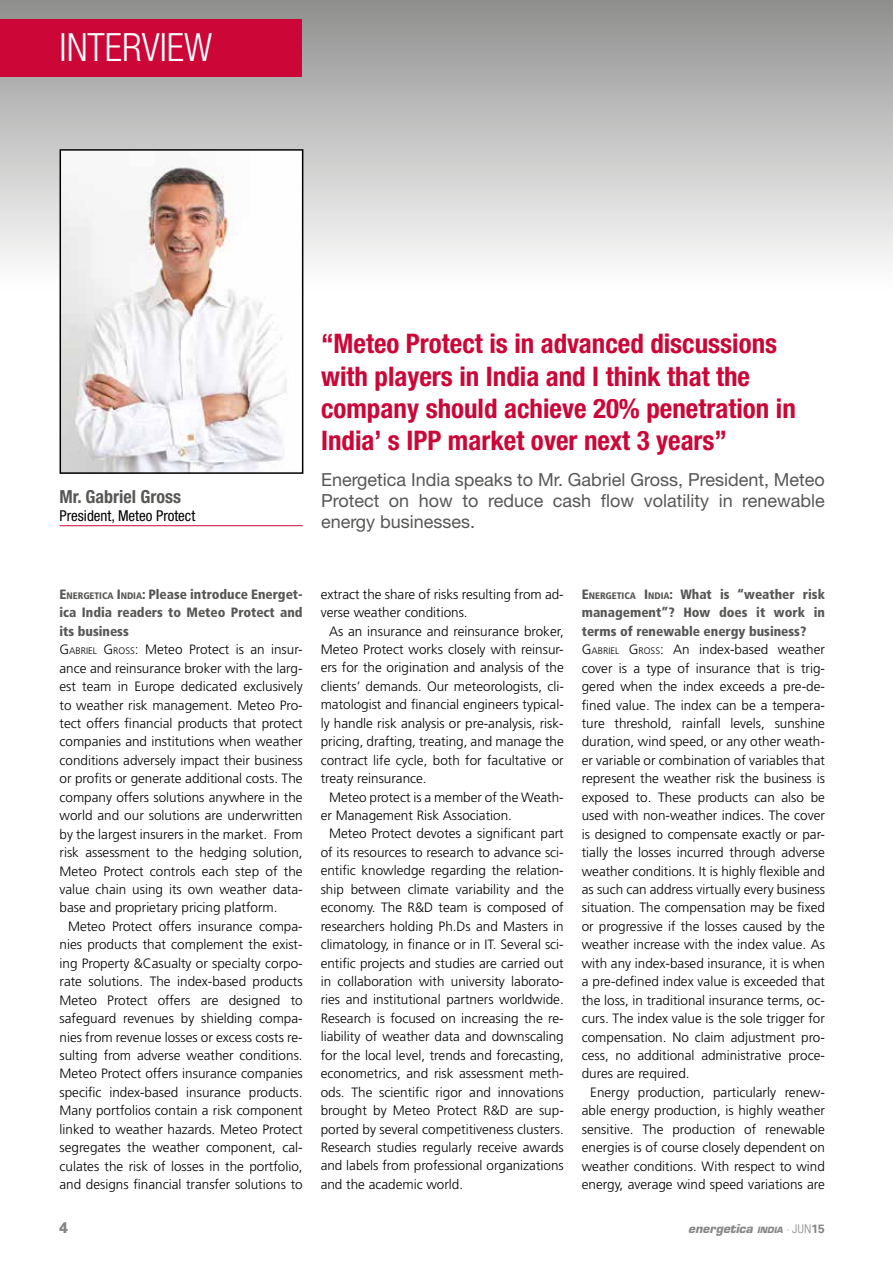
<style>
.page{position:relative;width:893px;height:1263px;background:#fff}
.page>*{position:absolute;margin:0;border:0;box-sizing:border-box;transform-origin:0 0}
.t1{font:300 condensed 39px "Helvetica Neue";color:#fff}
.t2{font:700 condensed 27px/32.4px "Helvetica Neue";color:#cc0636}
.t3{font:18px/21px "Helvetica Neue";color:#575756;text-align:justify}
.t4{font:700 condensed 18px "Helvetica Neue";color:#575756}
.t5{font:condensed 15px "Helvetica Neue";color:#000}
.t6{font:700 15px "Univers";color:#878787}
.t7{font:300 13.5px/18.5px "Frutiger";color:#000}
.t8{font:italic 700 12px "Eurostile";color:#878787}
.s1{font-weight:900;font-stretch:condensed;color:#575756}
.s2{font-weight:900;font-stretch:condensed;font-size:9.45px;color:#575756}
.s3{font-style:inherit}
.s4{font-size:9.45px}
.s5{font-size:8.4px}
.s6{font-family:"Univers";font-weight:300;font-style:normal;font-stretch:condensed}
.s7{font-family:"Univers";font-style:normal}
</style>
<div class="page">
<div style="left:0;top:0;width:893px;height:289px;background:linear-gradient(to bottom,#90908f,#fff)"></div>
<img style="left:63px;top:152px;width:237px;height:319px">
<div style="left:60px;top:149px;width:243px;height:325px;border:2px solid #000"></div>
<hr style="left:60px;top:525px;width:243px;height:1px;background:#cc0636">
<div style="left:0;top:19px;width:302px;height:58px;background:#cc0636"></div>
<h1 class="t1" style="left:60px;top:25px;width:154px">INTERVIEW</h1>
<h3 class="t4" style="left:60px;top:486px;width:123px">Mr. Gabriel Gross</h3>
<p class="t5" style="left:60px;top:507px;width:137px">President, Meteo Protect</p>
<h2 class="t2" style="left:321px;top:327px;width:476px">“Meteo Protect is in advanced discussions with players in India and I think that the company should achieve 20% penetration in India’ s IPP market over next 3 years”</h2>
<h3 class="t3" style="left:321px;top:469px;width:505px">Energetica India speaks to Mr. Gabriel Gross, President, Meteo Protect on how to reduce cash flow volatility in renewable energy businesses.</h3>
<p class="t7" style="left:60px;top:585px;width:245px"><span class="s1">E</span><span class="s2">NERGETICA</span> <span class="s1">I</span> <span class="s2">NDIA</span><span class="s1">:</span> <span class="s1">Please introduce Energet&shy;ica India readers to Meteo Protect and its business<br></span><span class="s3">G</span><span class="s4">ABRIEL</span> <span class="s3">G</span><span class="s4">ROSS</span><span class="s3">:</span> Meteo Protect is an insur&shy;ance and reinsurance broker with the larg&shy;est team in Europe dedicated exclusively to weather risk management. Meteo Pro&shy;tect offers financial products that protect companies and institutions when weather conditions adversely impact their business or profits or generate additional costs. The company offers solutions anywhere in the world and our solutions are underwritten by the largest insurers in the market. From risk assessment to the hedging solution, Meteo Protect controls each step of the value chain using its own weather data&shy;base and proprietary pricing platform.</p>
<p class="t7" style="left:60px;top:917px;width:245px;text-align:justify;text-indent:9px">Meteo Protect offers insurance compa&shy;nies products that complement the exist&shy;ing Property &amp;Casualty or specialty corpo&shy;rate solutions. The index-based products Meteo Protect offers are designed to safeguard revenues by shielding compa&shy;nies from revenue losses or excess costs re&shy;sulting from adverse weather conditions.<br>Meteo Protect offers insurance companies specific index-based insurance products.<br>Many portfolios contain a risk component linked to weather hazards. Meteo Protect segregates the weather component, cal&shy;culates the risk of losses in the portfolio, and designs financial transfer solutions to</p>
<p class="t7" style="left:321px;top:585px;width:245px">extract the share of risks resulting from ad&shy;verse weather conditions.</p>
<p class="t7" style="left:321px;top:622px;width:245px;text-align:justify;text-indent:9px">As an insurance and reinsurance broker, Meteo Protect works closely with reinsur&shy;ers for the origination and analysis of the clients’ demands. Our meteorologists, cli&shy;matologist and financial engineers typical&shy;ly handle risk analysis or pre-analysis, risk&shy;pricing, drafting, treating, and manage the contract life cycle, both for facultative or treaty reinsurance.</p>
<p class="t7" style="left:321px;top:788px;width:245px;text-indent:9px">Meteo protect is a member of the Weath&shy;er Management Risk Association.</p>
<p class="t7" style="left:321px;top:825px;width:245px;text-align:justify;text-indent:9px">Meteo Protect devotes a significant part of its resources to research to advance sci&shy;entific knowledge regarding the relation&shy;ship between climate variability and the economy. The R&amp;D team is composed of researchers holding Ph.Ds and Masters in climatology, in finance or in IT. Several sci&shy;entific projects and studies are carried out in collaboration with university laborato&shy;ries and institutional partners worldwide.<br>Research is focused on increasing the re&shy;liability of weather data and downscaling for the local level, trends and forecasting, econometrics, and risk assessment meth&shy;ods. The scientific rigor and innovations brought by Meteo Protect R&amp;D are sup&shy;ported by several competitiveness clusters.<br>Research studies regularly receive awards and labels from professional organizations and the academic world.</p>
<p class="t7" style="left:582px;top:585px;width:245px"><span class="s1">E</span><span class="s2">NERGETICA</span> <span class="s1">I</span> <span class="s2">NDIA</span><span class="s1">:</span> <span class="s1">What is “weather risk management”? How does it work in terms of renewable energy business?<br></span><span class="s3">G</span><span class="s4">ABRIEL</span> <span class="s3">G</span><span class="s4">ROSS</span><span class="s3">:</span> An index-based weather cover is a type of insurance that is trig&shy;gered when the index exceeds a pre-de&shy;fined value. The index can be a tempera&shy;ture threshold, rainfall levels, sunshine duration, wind speed, or any other weath&shy;er variable or combination of variables that represent the weather risk the business is exposed to. These products can also be used with non-weather indices. The cover is designed to compensate exactly or par&shy;tially the losses incurred through adverse weather conditions. It is highly flexible and as such can address virtually every business situation. The compensation may be fixed or progressive if the losses caused by the weather increase with the index value. As with any index-based insurance, it is when a pre-defined index value is exceeded that the loss, in traditional insurance terms, oc&shy;curs. The index value is the sole trigger for compensation. No claim adjustment pro&shy;cess, no additional administrative proce&shy;dures are required.</p>
<p class="t7" style="left:582px;top:1083px;width:245px;text-align:justify;text-indent:9px">Energy production, particularly renew&shy;able energy production, is highly weather sensitive. The production of renewable energies is of course closely dependent on weather conditions. With respect to wind energy, average wind speed variations are</p>
<p class="t6" style="left:60px;top:1219px;width:10px">4</p>
<p class="t8" style="left:688px;top:1221px;width:138px">energetica <span class="s5">india</span> <span class="s6">· JUN</span><span class="s7">15</span></p>
</div>
